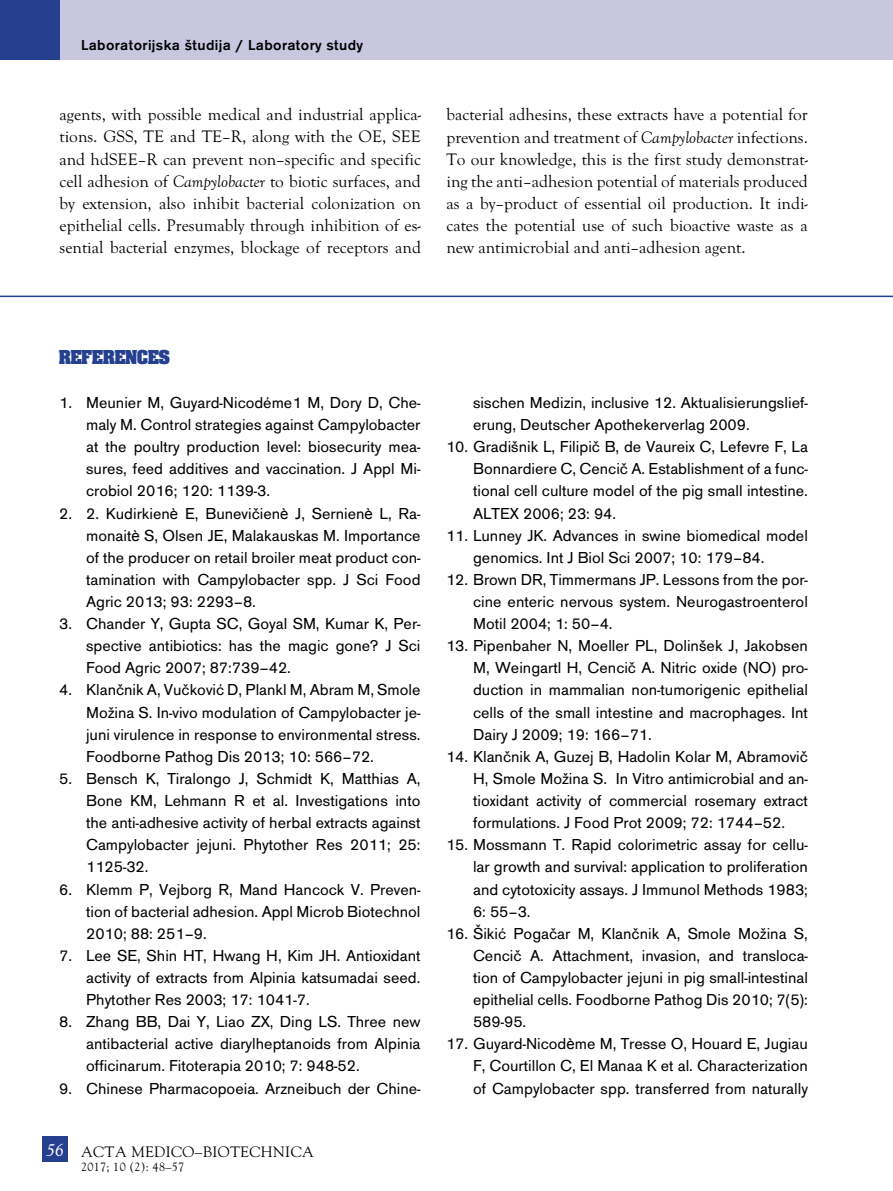
<style>
.page{position:relative;width:893px;height:1191px;background:#fff}
.page>*{position:absolute;margin:0;border:0;box-sizing:border-box;transform-origin:0 0}
.t1{font:700 21px "Aachen PCE";color:#25408f}
.t2{font:17.25px/22px "Goudy Old Sty TCE";color:#000;text-align:justify}
.t3{font:16.5px/22px "Accius TCE";color:#000;text-align:justify}
.t4{font:500 15px "Accius TCE";letter-spacing:.025em;color:#000}
.t5{font:15px "MM Goudy";letter-spacing:.025em;color:#000}
.t6{font:12px "MM Goudy";letter-spacing:.025em;color:#000}
.s1{font-style:italic}
.s2{font-family:"Arial";font-size:15px}
.s3{font-family:"Goudy Old Sty TCE";font-style:italic;font-size:18px;color:#fff}
</style>
<div class="page">
<hr style="left:0;top:296px;width:893px;height:1px;background:#25408f">
<div style="left:60px;top:0;width:833px;height:60px;background:#c8c7df"></div>
<div style="left:0;top:0;width:60px;height:60px;background:#25408f"></div>
<div style="left:42px;top:1135px;width:26px;height:26px;background:#25408f"></div>
<p class="t4" style="left:81px;top:36px;width:283px">Laboratorijska študija / Laboratory study</p>
<p class="t2" style="left:60px;top:104px;width:363px">agents, with possible medical and industrial applica&shy;tions. GSS, TE and TE–R, along with the OE, SEE and hdSEE–R can prevent non–specific and specific cell adhesion of <span class="s1">Campylobacter</span> to biotic surfaces, and by extension, also inhibit bacterial colonization on epithelial cells. Presumably through inhibition of es&shy;sential bacterial enzymes, blockage of receptors and</p>
<p class="t2" style="left:446px;top:104px;width:363px">bacterial adhesins, these extracts have a potential for prevention and treatment of <span class="s1">Campylobacter</span> infections.<br>To our knowledge, this is the first study demonstrat&shy;ing the anti–adhesion potential of materials produced as a by–product of essential oil production. It indi&shy;cates the potential use of such bioactive waste as a new antimicrobial and anti–adhesion agent.</p>
<p class="t1" style="left:59px;top:346px;width:112px">REFERENCES</p>
<p class="t3" style="left:86px;top:392px;width:336px;text-indent:-27px">1. Meunier M, Guyard-Nicodéme1 M, Dory D, Che&shy;maly M. Control strategies against Campylobacter at the poultry production level: biosecurity mea&shy;sures, feed additives and vaccination. J Appl Mi&shy;crobiol 2016; 120: 1139-3.</p>
<p class="t3" style="left:86px;top:502px;width:336px;text-indent:-27px">2. 2. Kudirkien<span class="s2">è</span> E, Bunevičien<span class="s2">è</span> J, Sernien<span class="s2">è</span> L, Ra&shy;monait<span class="s2">è</span> S, Olsen JE, Malakauskas M. Importance of the producer on retail broiler meat product con&shy;tamination with Campylobacter spp. J Sci Food Agric 2013; 93: 2293–8.</p>
<p class="t3" style="left:86px;top:613px;width:336px;text-indent:-27px">3. Chander Y, Gupta SC, Goyal SM, Kumar K, Per&shy;spective antibiotics: has the magic gone? J Sci Food Agric 2007; 87:739–42.</p>
<p class="t3" style="left:86px;top:679px;width:336px;text-indent:-27px">4. Klančnik A, Vučković D, Plankl M, Abram M, Smole Možina S. In-vivo modulation of Campylobacter je&shy;juni virulence in response to environmental stress.<br>Foodborne Pathog Dis 2013; 10: 566–72.</p>
<p class="t3" style="left:86px;top:767px;width:336px;text-indent:-27px">5. Bensch K, Tiralongo J, Schmidt K, Matthias A, Bone KM, Lehmann R et al. Investigations into the anti-adhesive activity of herbal extracts against Campylobacter jejuni. Phytother Res 2011; 25:<br>1125-32.</p>
<p class="t3" style="left:86px;top:878px;width:336px;text-indent:-27px">6. Klemm P, Vejborg R, Mand Hancock V. Preven&shy;tion of bacterial adhesion. Appl Microb Biotechnol 2010; 88: 251–9.</p>
<p class="t3" style="left:86px;top:944px;width:336px;text-indent:-27px">7. Lee SE, Shin HT, Hwang H, Kim JH. Antioxidant activity of extracts from Alpinia katsumadai seed.<br>Phytother Res 2003; 17: 1041-7.</p>
<p class="t3" style="left:86px;top:1011px;width:336px;text-indent:-27px">8. Zhang BB, Dai Y, Liao ZX, Ding LS. Three new antibacterial active diarylheptanoids from Alpinia officinarum. Fitoterapia 2010; 7: 948-52.</p>
<p class="t3" style="left:59px;top:1077px;width:363px">9. Chinese Pharmacopoeia. Arzneibuch der Chine-</p>
<p class="t5" style="left:46px;top:1142px;width:269px"><span class="s3">56</span> ACTA MEDICO–BIOTECHNICA</p>
<p class="t6" style="left:81px;top:1159px;width:105px">2017; 10 (2): 48–57</p>
<p class="t3" style="left:473px;top:392px;width:336px">sischen Medizin, inclusive 12. Aktualisierungslief&shy;erung, Deutscher Apothekerverlag 2009.</p>
<p class="t3" style="left:473px;top:436px;width:336px;text-indent:-27px">10. Gradišnik L, Filipič B, de Vaureix C, Lefevre F, La Bonnardiere C, Cencič A. Establishment of a func&shy;tional cell culture model of the pig small intestine.<br>ALTEX 2006; 23: 94.</p>
<p class="t3" style="left:473px;top:524px;width:336px;text-indent:-27px">11. Lunney JK. Advances in swine biomedical model genomics. Int J Biol Sci 2007; 10: 179–84.</p>
<p class="t3" style="left:473px;top:568px;width:336px;text-indent:-27px">12. Brown DR, Timmermans JP. Lessons from the por&shy;cine enteric nervous system. Neurogastroenterol Motil 2004; 1: 50–4.</p>
<p class="t3" style="left:473px;top:635px;width:336px;text-indent:-27px">13. Pipenbaher N, Moeller PL, Dolinšek J, Jakobsen M, Weingartl H, Cencič A. Nitric oxide (NO) pro&shy;duction in mammalian non-tumorigenic epithelial cells of the small intestine and macrophages. Int Dairy J 2009; 19: 166–71.</p>
<p class="t3" style="left:473px;top:745px;width:336px;text-indent:-27px">14. Klančnik A, Guzej B, Hadolin Kolar M, Abramovič H, Smole Možina S. In Vitro antimicrobial and an&shy;tioxidant activity of commercial rosemary extract formulations. J Food Prot 2009; 72: 1744–52.</p>
<p class="t3" style="left:473px;top:834px;width:336px;text-indent:-27px">15. Mossmann T. Rapid colorimetric assay for cellu&shy;lar growth and survival: application to proliferation and cytotoxicity assays. J Immunol Methods 1983; 6: 55–3.</p>
<p class="t3" style="left:473px;top:922px;width:336px;text-indent:-27px">16. Šikić Pogačar M, Klančnik A, Smole Možina S, Cencič A. Attachment, invasion, and transloca&shy;tion of Campylobacter jejuni in pig small-intestinal epithelial cells. Foodborne Pathog Dis 2010; 7(5):<br>589-95.</p>
<p class="t3" style="left:473px;top:1033px;width:336px;text-indent:-27px">17. Guyard-Nicod<span class="s2">è</span>me M, Tresse O, Houard E, Jugiau F, Courtillon C, El Manaa K et al. Characterization of Campylobacter spp. transferred from naturally</p>
</div>
